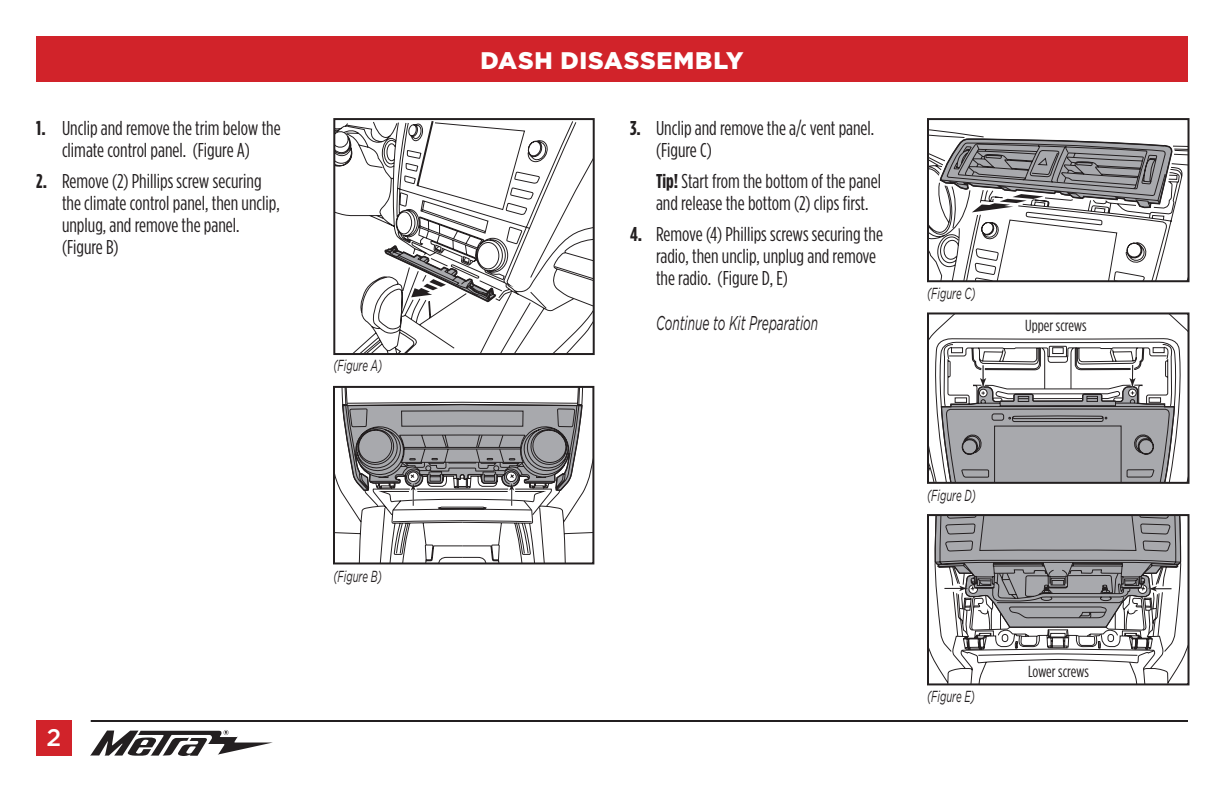
<style>
.page{position:relative;width:1224px;height:792px;background:#fff}
.page>*{position:absolute;margin:0;border:0;box-sizing:border-box;transform-origin:0 0}
.t1{font:900 24px "Gotham";letter-spacing:.03em;color:#fff}
.t2{font:500 24px "Gotham";color:#fff}
.t3{font:20px/22px "Gotham Condensed";color:#231f20}
.t4{font:italic 20px "Gotham";color:#231f20;scale:.6 1}
.t5{font:italic 16px "Gotham";color:#231f20;scale:.6 1}
.t6{font:16px "Gotham Condensed";color:#231f20}
.s1{font-weight:700}
</style>
<div class="page">
<div style="left:36px;top:36px;width:1152px;height:45px;background:#d1232a"></div>
<svg style="left:90px;top:730px;width:183px;height:26px"></svg>
<hr style="left:91px;top:720px;width:1097px;height:2px;background:#231f20">
<div style="left:36px;top:720px;width:36px;height:36px;background:#d1232a"></div>
<svg style="left:336px;top:121px;width:256px;height:231px"></svg>
<svg style="left:384px;top:244px;width:113px;height:60px"></svg>
<div style="left:333px;top:118px;width:262px;height:237px;border:2px solid #231f20"></div>
<svg style="left:341px;top:389px;width:242px;height:172px"></svg>
<div style="left:333px;top:386px;width:261px;height:178px;border:2px solid #231f20"></div>
<svg style="left:930px;top:129px;width:257px;height:150px"></svg>
<svg style="left:939px;top:139px;width:234px;height:73px"></svg>
<div style="left:927px;top:118px;width:263px;height:164px;border:2px solid #231f20"></div>
<svg style="left:930px;top:315px;width:257px;height:166px"></svg>
<div style="left:927px;top:312px;width:263px;height:172px;border:2px solid #231f20"></div>
<svg style="left:930px;top:517px;width:257px;height:165px"></svg>
<div style="left:927px;top:514px;width:263px;height:171px;border:2px solid #231f20"></div>
<p class="t3" style="left:36px;top:117px;width:246px;text-align:center"><span class="s1">1.</span> Unclip and remove the trim below the climate control panel. (Figure A)</p>
<p class="t3" style="left:62px;top:170px;width:219px;text-indent:-26px"><span class="s1">2.</span> Remove (2) Phillips screw securing the climate control panel, then unclip, unplug, and remove the panel. (Figure B)</p>
<p class="t5" style="left:333px;top:357px;width:83px">(Figure A)</p>
<p class="t2" style="left:47px;top:724px;width:16px">2</p>
<p class="t5" style="left:333px;top:567px;width:83px">(Figure B)</p>
<p class="t1" style="left:480px;top:46px;width:265px">DASH DISASSEMBLY</p>
<p class="t3" style="left:656px;top:117px;width:220px;text-indent:-26px"><span class="s1">3.</span> Unclip and remove the a/c vent panel. (Figure C)</p>
<p class="t3" style="left:656px;top:170px;width:227px"><span class="s1">Tip!</span> Start from the bottom of the panel and release the bottom (2) clips first.</p>
<p class="t3" style="left:656px;top:223px;width:229px;text-indent:-26px"><span class="s1">4.</span> Remove (4) Phillips screws securing the radio, then unclip, unplug and remove the radio. (Figure D, E)</p>
<p class="t4" style="left:656px;top:312px;width:272px">Continue to Kit Preparation</p>
<p class="t5" style="left:927px;top:285px;width:83px">(Figure C)</p>
<p class="t6" style="left:1025px;top:316px;width:63px">Upper screws</p>
<p class="t5" style="left:927px;top:486px;width:83px">(Figure D)</p>
<p class="t5" style="left:927px;top:688px;width:82px">(Figure E)</p>
<p class="t6" style="left:1028px;top:663px;width:63px">Lower screws</p>
</div>
